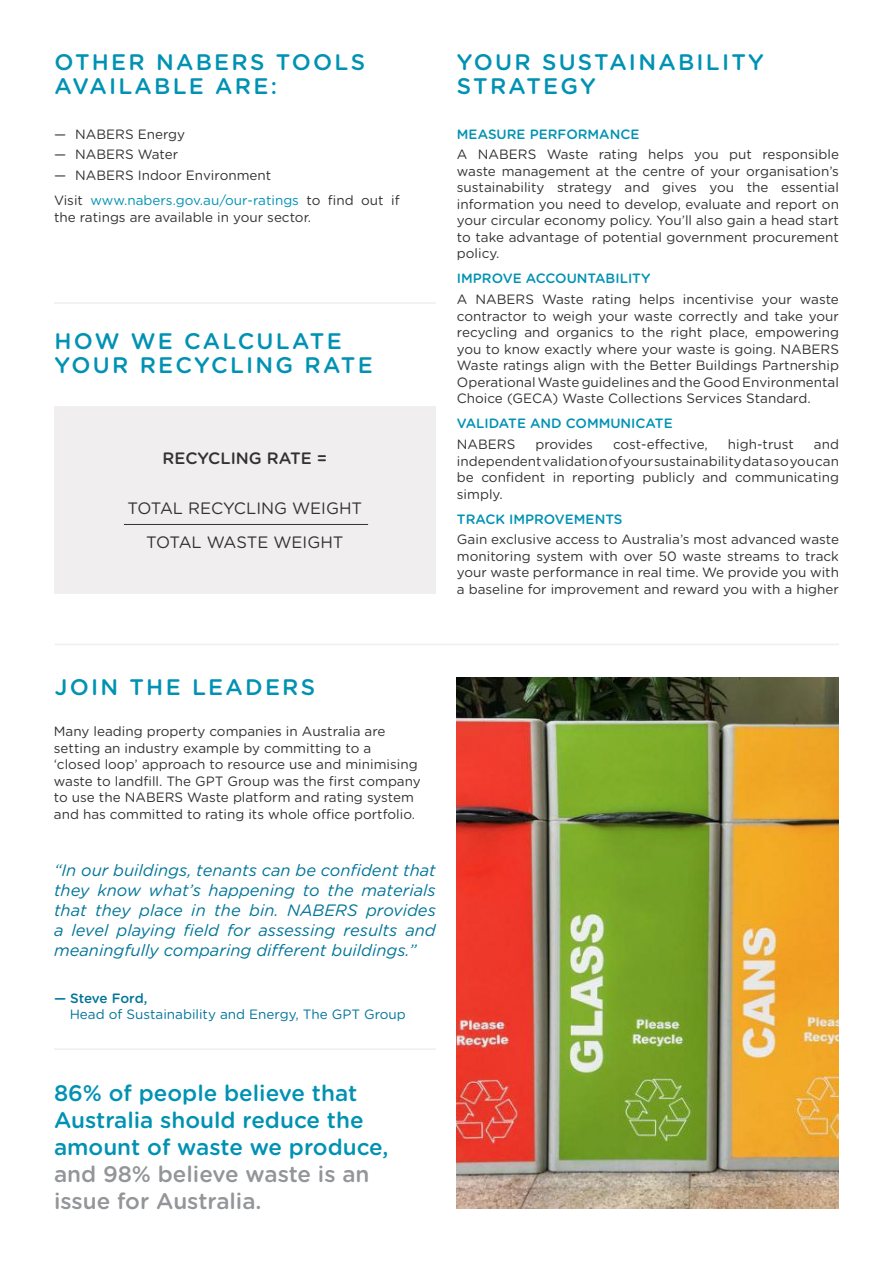
<style>
.page{position:relative;width:893px;height:1263px;background:#fff}
.page>*{position:absolute;margin:0;border:0;box-sizing:border-box;transform-origin:0 0}
._15_16_Header{font:500 22.5px/27px "Gotham Rounded";letter-spacing:.01em;color:#0092b3}
._15_16_Header-2{font:500 22.5px/24px "Gotham Rounded";letter-spacing:.1em;color:#0092b3}
.t1{font:italic 16.5px/19.8px "Gotham Rounded";color:#007599;text-align:justify}
._9_11_Body{font:16.5px "Gotham Rounded";color:#333233}
._9_11_Body-2{font:500 16.5px "Gotham Rounded";color:#333233}
._9_11_Body-3{font:13.5px/16.5px "Gotham Rounded";color:#333233;text-align:justify}
._9_11_Body-4{font:500 13.5px "Gotham Rounded";color:#0092b3}
.t2{font:13.5px/16.5px "Gotham Rounded";color:#007599}
.s1{color:#0092b3}
.s2{font-weight:500}
.s3{color:#939598}
</style>
<div class="page">
<div style="left:54px;top:407px;width:382px;height:187px;background:#f0eeee"></div>
<hr style="left:54px;top:1048px;width:382px;height:2px;background:#f0eeee">
<hr style="left:124px;top:524px;width:244px;height:1px;background:#333233">
<hr style="left:55px;top:644px;width:784px;height:1px;background:#f0eeee">
<img style="left:457px;top:677px;width:382px;height:532px">
<hr style="left:54px;top:302px;width:382px;height:2px;background:#f0eeee">
<p class="_15_16_Header-2" style="left:55px;top:49px;width:312px">OTHER NABERS TOOLS<br>AVAILABLE ARE:</p>
<p class="_9_11_Body-3" style="left:54px;top:125px;width:133px">— NABERS Energy</p>
<p class="_9_11_Body-3" style="left:54px;top:146px;width:126px">— NABERS Water</p>
<p class="_9_11_Body-3" style="left:54px;top:167px;width:219px">— NABERS Indoor Environment</p>
<p class="_9_11_Body-3" style="left:54px;top:192px;width:347px">Visit <span class="s1">www.nabers.gov.au/our-ratings</span> to find out if the ratings are available in your sector.</p>
<p class="_15_16_Header-2" style="left:55px;top:328px;width:320px">HOW WE CALCULATE<br>YOUR RECYCLING RATE</p>
<p class="_9_11_Body-2" style="left:162px;top:446px;width:166px">RECYCLING RATE =</p>
<p class="_9_11_Body" style="left:128px;top:497px;width:236px">TOTAL RECYCLING WEIGHT</p>
<p class="_9_11_Body" style="left:146px;top:531px;width:199px">TOTAL WASTE WEIGHT</p>
<p class="_15_16_Header-2" style="left:457px;top:49px;width:309px">YOUR SUSTAINABILITY<br>STRATEGY</p>
<p class="_9_11_Body-4" style="left:457px;top:124px;width:184px">MEASURE PERFORMANCE</p>
<p class="_9_11_Body-3" style="left:457px;top:146px;width:384px">A NABERS Waste rating helps you put responsible waste management at the centre of your organisation’s sustainability strategy and gives you the essential information you need to develop, evaluate and report on your circular economy policy. You’ll also gain a head start to take advantage of potential government procurement policy.</p>
<p class="_9_11_Body-4" style="left:457px;top:269px;width:195px">IMPROVE ACCOUNTABILITY</p>
<p class="_9_11_Body-3" style="left:457px;top:291px;width:384px">A NABERS Waste rating helps incentivise your waste contractor to weigh your waste correctly and take your recycling and organics to the right place, empowering you to know exactly where your waste is going. NABERS Waste ratings align with the Better Buildings Partnership Operational Waste guidelines and the Good Environmental Choice (GECA) Waste Collections Services Standard.</p>
<p class="_9_11_Body-4" style="left:457px;top:414px;width:217px">VALIDATE AND COMMUNICATE</p>
<p class="_9_11_Body-3" style="left:457px;top:435px;width:60px">NABERS</p>
<p class="_9_11_Body-3" style="left:535px;top:435px;width:59px">provides</p>
<p class="_9_11_Body-3" style="left:613px;top:435px;width:96px">cost-effective,</p>
<p class="_9_11_Body-3" style="left:728px;top:435px;width:67px">high-trust</p>
<p class="_9_11_Body-3" style="left:457px;top:435px;width:384px;text-indent:357px">and independent validation of your sustainability data so you can be confident in reporting publicly and communicating simply.</p>
<p class="_9_11_Body-4" style="left:457px;top:509px;width:167px">TRACK IMPROVEMENTS</p>
<p class="_9_11_Body-3" style="left:457px;top:531px;width:384px">Gain exclusive access to Australia’s most advanced waste monitoring system with over 50 waste streams to track your waste performance in real time. We provide you with a baseline for improvement and reward you with a higher</p>
<p class="_15_16_Header-2" style="left:55px;top:674px;width:262px">JOIN THE LEADERS</p>
<p class="_9_11_Body-3" style="left:54px;top:723px;width:368px;text-align:left">Many leading property companies in Australia are setting an industry example by committing to a ‘closed loop’ approach to resource use and minimising waste to landfill. The GPT Group was the first company to use the NABERS Waste platform and rating system and has committed to rating its whole office portfolio.</p>
<p class="t1" style="left:54px;top:860px;width:383px">“In our buildings, tenants can be confident that they know what’s happening to the materials that they place in the bin. NABERS provides a level playing field for assessing results and meaningfully comparing different buildings.”</p>
<p class="t2" style="left:70px;top:989px;width:338px;text-indent:-16px"><span class="s2">— Steve Ford,<br></span>Head of Sustainability and Energy, The GPT Group</p>
<p class="_15_16_Header" style="left:54px;top:1079px;width:336px">86% of people believe that<br>Australia should reduce the amount of waste we produce, <span class="s3">and 98% believe waste is an issue for Australia.</span></p>
</div>
